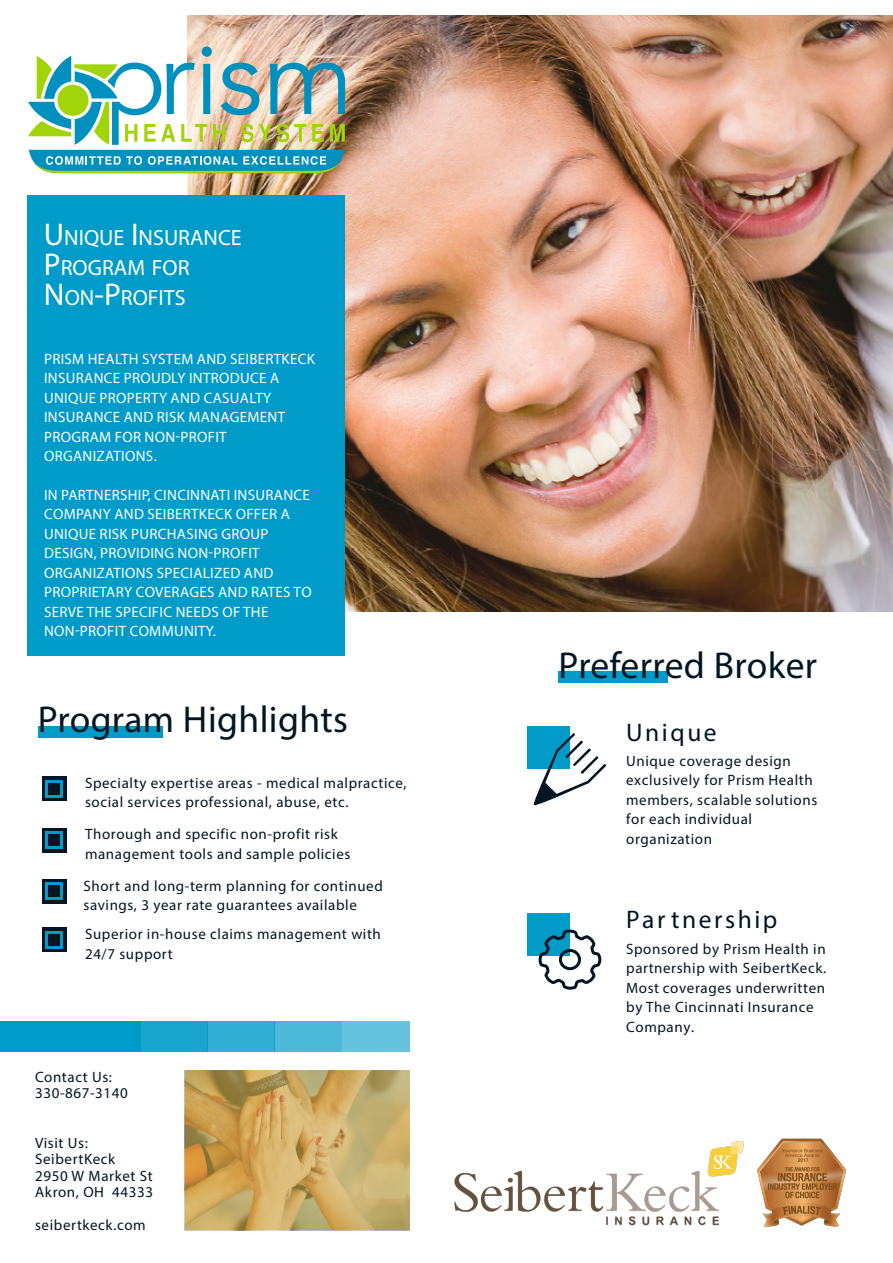
<style>
.page{position:relative;width:893px;height:1263px;background:#fff}
.page>*{position:absolute;margin:0;border:0;box-sizing:border-box;transform-origin:0 0}
.t1{font:37.5px "Myriad Pro";letter-spacing:.01em;color:#011622}
.t2{font:25.5px "Myriad Pro";letter-spacing:.1em;color:#011622}
.t3{font:22.05px/30px "Myriad Pro";color:#fff}
.t4{font:15px/19.5px "Myriad Pro";letter-spacing:.04em;color:#011622}
.t5{font:15px/19.5px "Myriad Pro";letter-spacing:.02em;color:#fff}
.s1{font-size:31.5px}
</style>
<div class="page">
<img style="left:188px;top:15px;width:705px;height:596px">
<div style="left:42px;top:777px;width:25px;height:24px;background:#011622"></div>
<div style="left:45px;top:780px;width:18px;height:18px;background:#009bc9"></div>
<div style="left:48px;top:783px;width:12px;height:12px;background:#011622"></div>
<div style="left:42px;top:828px;width:25px;height:24px;background:#011622"></div>
<div style="left:45px;top:831px;width:18px;height:18px;background:#009bc9"></div>
<div style="left:48px;top:834px;width:12px;height:12px;background:#011622"></div>
<div style="left:42px;top:879px;width:25px;height:24px;background:#011622"></div>
<div style="left:45px;top:882px;width:18px;height:18px;background:#009bc9"></div>
<div style="left:48px;top:885px;width:12px;height:12px;background:#011622"></div>
<div style="left:42px;top:928px;width:25px;height:24px;background:#011622"></div>
<div style="left:45px;top:931px;width:18px;height:18px;background:#009bc9"></div>
<div style="left:48px;top:934px;width:12px;height:12px;background:#011622"></div>
<div style="left:27px;top:196px;width:318px;height:460px;background:#009bc9"></div>
<div style="left:527px;top:727px;width:42px;height:42px;background:#009bc9"></div>
<div style="left:559px;top:671px;width:109px;height:12px;background:#009bc9"></div>
<div style="left:38px;top:726px;width:124px;height:11px;background:#009bc9"></div>
<div style="left:527px;top:914px;width:42px;height:42px;background:#009bc9"></div>
<svg style="left:534px;top:733px;width:72px;height:72px"></svg>
<svg style="left:538px;top:928px;width:64px;height:62px"></svg>
<div style="left:0;top:1021px;width:141px;height:31px;background:#009bc9"></div>
<div style="left:141px;top:1021px;width:67px;height:31px;background:#1aa5ce"></div>
<div style="left:208px;top:1021px;width:67px;height:31px;background:#33afd3"></div>
<div style="left:275px;top:1021px;width:67px;height:31px;background:#4db9d9"></div>
<div style="left:342px;top:1021px;width:67px;height:31px;background:#66c3de"></div>
<img style="left:185px;top:1070px;width:224px;height:160px">
<img style="left:28px;top:46px;width:317px;height:130px">
<img style="left:454px;top:1140px;width:290px;height:86px">
<img style="left:757px;top:1138px;width:90px;height:89px">
<p class="t3" style="left:44px;top:222px;width:199px"><span class="s1">U</span>NIQUE <span class="s1">I</span>NSURANCE<br><span class="s1">P</span>ROGRAM FOR<br><span class="s1">N</span>ON<span class="s1">-P</span>ROFITS</p>
<p class="t5" style="left:44px;top:348px;width:272px">PRISM HEALTH SYSTEM AND SEIBERTKECK<br>INSURANCE PROUDLY INTRODUCE A<br>UNIQUE PROPERTY AND CASUALTY<br>INSURANCE AND RISK MANAGEMENT<br>PROGRAM FOR NON-PROFIT<br>ORGANIZATIONS.</p>
<p class="t5" style="left:44px;top:485px;width:269px">IN PARTNERSHIP, CINCINNATI INSURANCE<br>COMPANY AND SEIBERTKECK OFFER A<br>UNIQUE RISK PURCHASING GROUP<br>DESIGN, PROVIDING NON-PROFIT<br>ORGANIZATIONS SPECIALIZED AND<br>PROPRIETARY COVERAGES AND RATES TO<br>SERVE THE SPECIFIC NEEDS OF THE<br>NON-PROFIT COMMUNITY.</p>
<p class="t1" style="left:38px;top:697px;width:312px">Program Highlights</p>
<p class="t4" style="left:85px;top:773px;width:323px">Specialty expertise areas - medical malpractice, social services professional, abuse, etc.</p>
<p class="t4" style="left:85px;top:823px;width:267px;line-height:20.1px">Thorough and specific non-profit risk management tools and sample policies</p>
<p class="t4" style="left:84px;top:875px;width:301px">Short and long-term planning for continued savings, 3 year rate guarantees available</p>
<p class="t4" style="left:85px;top:924px;width:297px">Superior in-house claims management with<br>24/7 support</p>
<p class="t4" style="left:35px;top:1067px;width:78px">Contact Us:</p>
<p class="t4" style="left:35px;top:1083px;width:94px">330-867-3140</p>
<p class="t4" style="left:35px;top:1132px;width:54px">Visit Us:</p>
<p class="t4" style="left:35px;top:1149px;width:82px">SeibertKeck</p>
<p class="t4" style="left:35px;top:1165px;width:119px">2950 W Market St</p>
<p class="t4" style="left:35px;top:1175px;width:119px;line-height:33px">Akron, OH 44333 seibertkeck.com</p>
<p class="t1" style="left:559px;top:642px;width:260px">Preferred Broker</p>
<p class="t2" style="left:626px;top:717px;width:92px">Unique</p>
<p class="t4" style="left:626px;top:751px;width:193px">Unique coverage design exclusively for Prism Health members, scalable solutions for each individual organization</p>
<p class="t2" style="left:626px;top:904px;width:153px">Par tnership</p>
<p class="t4" style="left:626px;top:939px;width:201px">Sponsored by Prism Health in partnership with SeibertKeck.<br>Most coverages underwritten by The Cincinnati Insurance<br>Company.</p>
</div>
